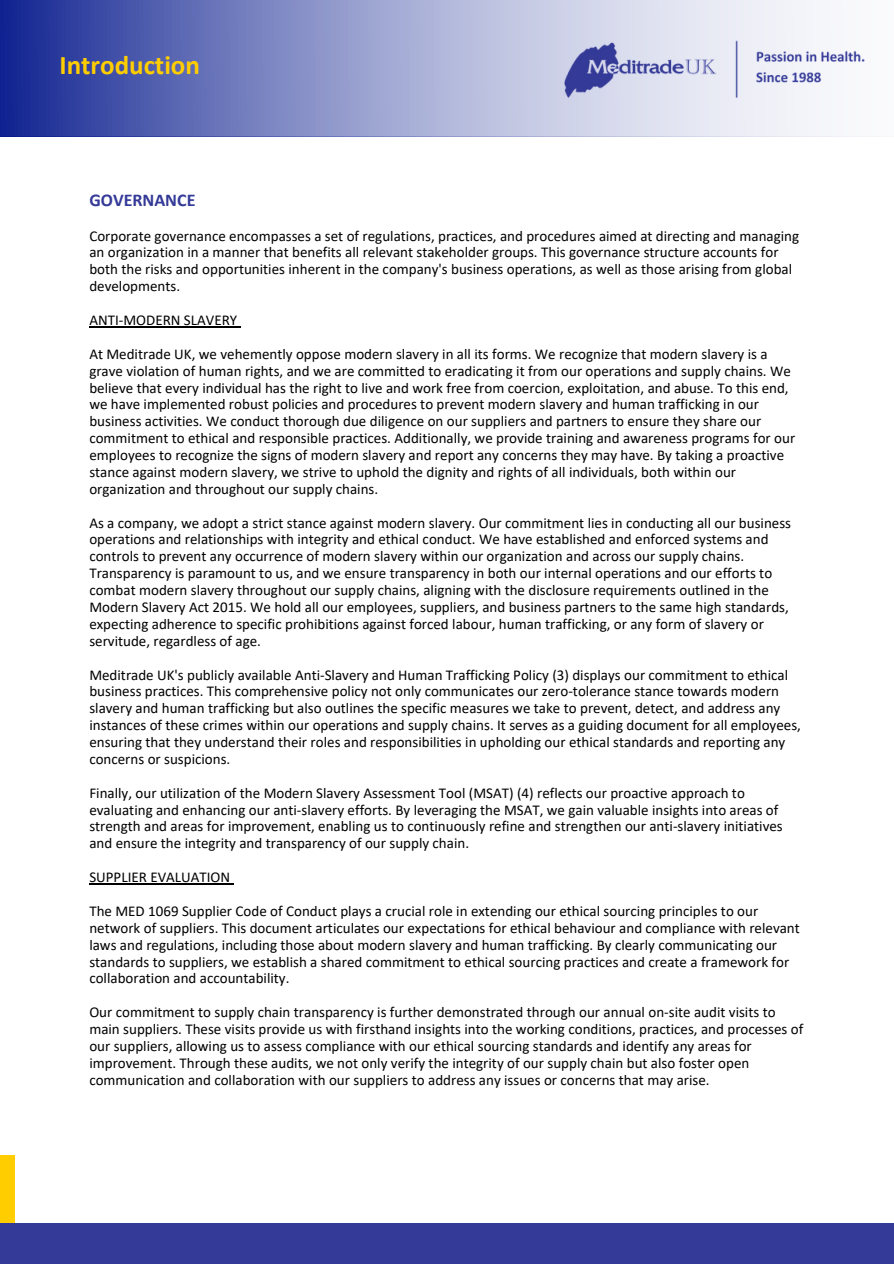
<style>
.page{position:relative;width:894px;height:1264px;background:#fff}
.page>*{position:absolute;margin:0;border:0;box-sizing:border-box;transform-origin:0 0}
.t1{font:700 27px "Calibri";color:#ffcd00}
.t2{font:700 18px "Calibri";color:#343a97}
.t3{font:15px/16.8px "Calibri";color:#000}
</style>
<div class="page">
<div style="left:0;top:1155px;width:14px;height:108px;background:#ffcd00"></div>
<div style="left:0;top:1222px;width:893px;height:41px;background:#343a97"></div>
<svg style="left:0;top:0;width:815px;height:136px;background:#868fc6"></svg>
<img style="left:561px;top:21px;width:304px;height:94px">
<hr style="left:89px;top:326px;width:148px;height:1px;background:#000">
<hr style="left:89px;top:883px;width:141px;height:1px;background:#000">
<h1 class="t1" style="left:60px;top:54px;width:142px">Introduction</h1>
<p class="t2" style="left:89px;top:192px;width:108px">GOVERNANCE</p>
<h2 class="t3" style="left:89px;top:228px;width:711px">Corporate governance encompasses a set of regulations, practices, and procedures aimed at directing and managing an organization in a manner that benefits all relevant stakeholder groups. This governance structure accounts for both the risks and opportunities inherent in the company's business operations, as well as those arising from global developments.</h2>
<p class="t3" style="left:89px;top:313px;width:149px">ANTI-MODERN SLAVERY</p>
<h3 class="t3" style="left:89px;top:346px;width:707px">At Meditrade UK, we vehemently oppose modern slavery in all its forms. We recognize that modern slavery is a grave violation of human rights, and we are committed to eradicating it from our operations and supply chains. We believe that every individual has the right to live and work free from coercion, exploitation, and abuse. To this end, we have implemented robust policies and procedures to prevent modern slavery and human trafficking in our business activities. We conduct thorough due diligence on our suppliers and partners to ensure they share our commitment to ethical and responsible practices. Additionally, we provide training and awareness programs for our employees to recognize the signs of modern slavery and report any concerns they may have. By taking a proactive stance against modern slavery, we strive to uphold the dignity and rights of all individuals, both within our organization and throughout our supply chains.</h3>
<p class="t3" style="left:89px;top:515px;width:703px">As a company, we adopt a strict stance against modern slavery. Our commitment lies in conducting all our business operations and relationships with integrity and ethical conduct. We have established and enforced systems and controls to prevent any occurrence of modern slavery within our organization and across our supply chains.<br>Transparency is paramount to us, and we ensure transparency in both our internal operations and our efforts to combat modern slavery throughout our supply chains, aligning with the disclosure requirements outlined in the Modern Slavery Act 2015. We hold all our employees, suppliers, and business partners to the same high standards, expecting adherence to specific prohibitions against forced labour, human trafficking, or any form of slavery or servitude, regardless of age.</p>
<p class="t3" style="left:89px;top:667px;width:713px">Meditrade UK's publicly available Anti-Slavery and Human Trafficking Policy (3) displays our commitment to ethical business practices. This comprehensive policy not only communicates our zero-tolerance stance towards modern slavery and human trafficking but also outlines the specific measures we take to prevent, detect, and address any instances of these crimes within our operations and supply chains. It serves as a guiding document for all employees, ensuring that they understand their roles and responsibilities in upholding our ethical standards and reporting any concerns or suspicions.</p>
<p class="t3" style="left:89px;top:785px;width:694px">Finally, our utilization of the Modern Slavery Assessment Tool (MSAT) (4) reflects our proactive approach to evaluating and enhancing our anti-slavery efforts. By leveraging the MSAT, we gain valuable insights into areas of strength and areas for improvement, enabling us to continuously refine and strengthen our anti-slavery initiatives and ensure the integrity and transparency of our supply chain.</p>
<p class="t3" style="left:89px;top:870px;width:142px">SUPPLIER EVALUATION</p>
<h3 class="t3" style="left:89px;top:903px;width:711px">The MED 1069 Supplier Code of Conduct plays a crucial role in extending our ethical sourcing principles to our network of suppliers. This document articulates our expectations for ethical behaviour and compliance with relevant laws and regulations, including those about modern slavery and human trafficking. By clearly communicating our standards to suppliers, we establish a shared commitment to ethical sourcing practices and create a framework for collaboration and accountability.</h3>
<p class="t3" style="left:89px;top:1005px;width:715px">Our commitment to supply chain transparency is further demonstrated through our annual on-site audit visits to main suppliers. These visits provide us with firsthand insights into the working conditions, practices, and processes of our suppliers, allowing us to assess compliance with our ethical sourcing standards and identify any areas for improvement. Through these audits, we not only verify the integrity of our supply chain but also foster open communication and collaboration with our suppliers to address any issues or concerns that may arise.</p>
</div>
